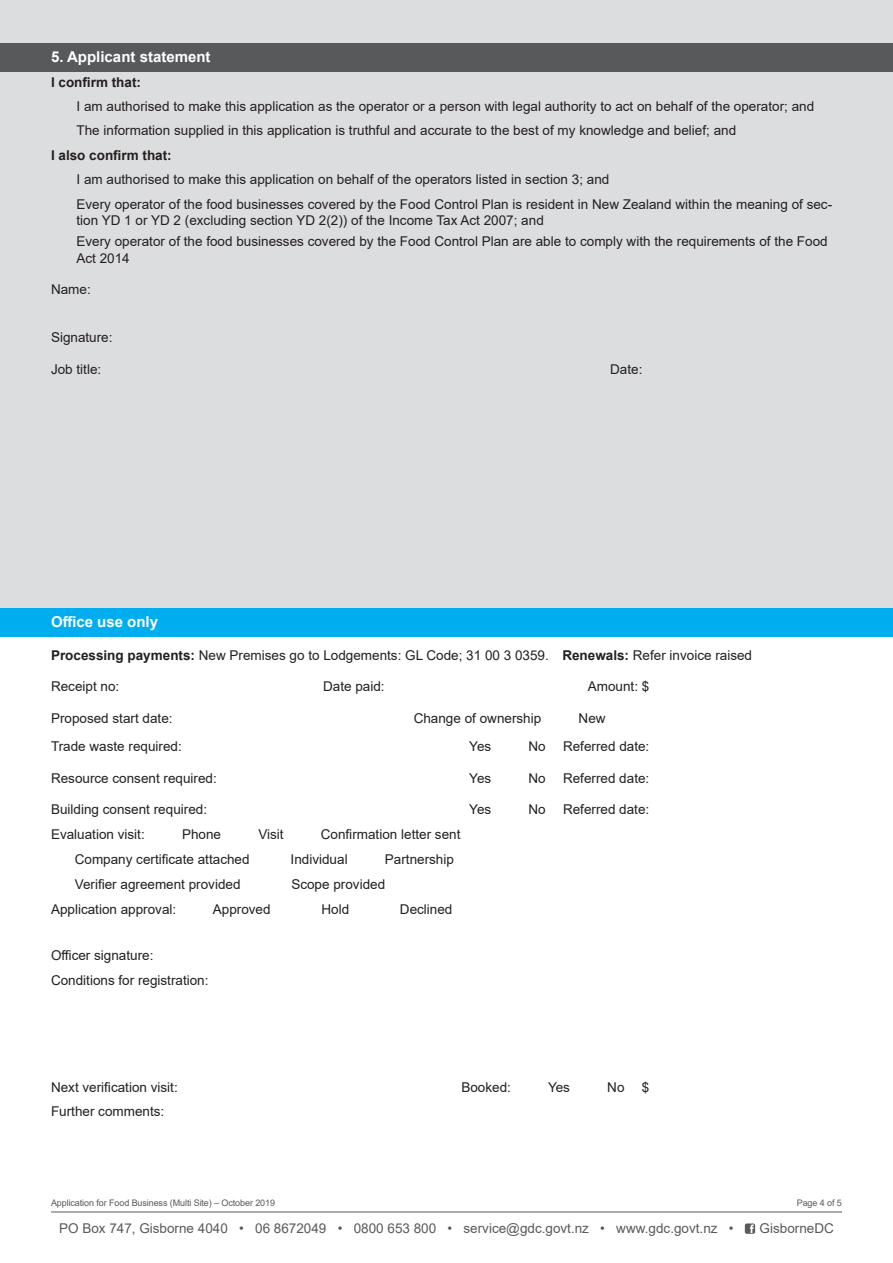
<style>
.page{position:relative;width:893px;height:1263px;background:#fff}
.page>*{position:absolute;margin:0;border:0;box-sizing:border-box;transform-origin:0 0}
.t1{font:700 15px "Arial";color:#fff}
.t2{font:13.5px/24px "Arial";color:#231f20}
.t3{font:13.5px "Arial";color:#58595b}
.t4{font:700 13.5px "Arial";color:#231f20}
.t5{font:9px "Arial";letter-spacing:-.01em;color:#58595b}
.s1{font-weight:700}
</style>
<div class="page">
<div style="left:0;top:0;width:893px;height:1191px;background:#dcddde"></div>
<hr style="left:51px;top:1211px;width:791px;height:1px;background:#58595b">
<svg style="left:745px;top:1223px;width:10px;height:11px"></svg>
<div style="left:0;top:43px;width:893px;height:28px;background:#58595b"></div>
<div style="left:0;top:618px;width:893px;height:573px;background:#fff"></div>
<div style="left:0;top:608px;width:893px;height:29px;background:#00aeef"></div>
<p class="t1" style="left:51px;top:46px;width:161px">5. Applicant statement</p>
<p class="t4" style="left:51px;top:73px;width:92px">I confirm that:</p>
<p class="t2" style="left:77px;top:94px;width:739px">I am authorised to make this application as the operator or a person with legal authority to act on behalf of the operator; and<br>The information supplied in this application is truthful and accurate to the best of my knowledge and belief; and</p>
<p class="t4" style="left:51px;top:146px;width:122px">I also confirm that:</p>
<p class="t2" style="left:77px;top:167px;width:757px;line-height:25px">I am authorised to make this application on behalf of the operators listed in section 3; and<br>Every operator of the food businesses covered by the Food Control Plan is resident in New Zealand within the meaning of sec-</p>
<p class="t2" style="left:77px;top:210px;width:753px;line-height:20.7px">tion YD 1 or YD 2 (excluding section YD 2(2)) of the Income Tax Act 2007; and<br>Every operator of the food businesses covered by the Food Control Plan are able to comply with the requirements of the Food</p>
<p class="t2" style="left:77px;top:246px;width:55px">Act 2014</p>
<p class="t2" style="left:51px;top:277px;width:41px">Name:</p>
<p class="t2" style="left:51px;top:325px;width:63px">Signature:</p>
<p class="t2" style="left:51px;top:357px;width:52px">Job title:</p>
<p class="t2" style="left:610px;top:357px;width:34px">Date:</p>
<p class="t1" style="left:51px;top:612px;width:109px">Office use only</p>
<p class="t2" style="left:51px;top:643px;width:703px"><span class="s1">Processing payments:</span> New Premises go to Lodgements: GL Code; 31 00 3 0359. <span class="s1">Renewals:</span> Refer invoice raised</p>
<p class="t2" style="left:51px;top:675px;width:70px">Receipt no:</p>
<p class="t2" style="left:323px;top:675px;width:63px">Date paid:</p>
<p class="t2" style="left:588px;top:675px;width:63px">Amount: $</p>
<p class="t2" style="left:51px;top:706px;width:123px">Proposed start date:</p>
<p class="t2" style="left:414px;top:706px;width:129px">Change of ownership</p>
<p class="t2" style="left:579px;top:706px;width:28px">New</p>
<p class="t2" style="left:51px;top:734px;width:132px">Trade waste required:</p>
<p class="t2" style="left:469px;top:734px;width:24px">Yes</p>
<p class="t2" style="left:529px;top:734px;width:19px">No</p>
<p class="t2" style="left:563px;top:734px;width:88px">Referred date:</p>
<p class="t2" style="left:51px;top:766px;width:167px">Resource consent required:</p>
<p class="t2" style="left:469px;top:766px;width:24px">Yes</p>
<p class="t2" style="left:528px;top:766px;width:19px">No</p>
<p class="t2" style="left:563px;top:766px;width:88px">Referred date:</p>
<p class="t2" style="left:51px;top:797px;width:158px">Building consent required:</p>
<p class="t2" style="left:469px;top:797px;width:24px">Yes</p>
<p class="t2" style="left:528px;top:797px;width:19px">No</p>
<p class="t2" style="left:563px;top:797px;width:88px">Referred date:</p>
<p class="t2" style="left:51px;top:822px;width:95px">Evaluation visit:</p>
<p class="t2" style="left:182px;top:822px;width:41px">Phone</p>
<p class="t2" style="left:258px;top:822px;width:27px">Visit</p>
<p class="t2" style="left:321px;top:822px;width:141px">Confirmation letter sent</p>
<p class="t2" style="left:75px;top:847px;width:176px">Company certificate attached</p>
<p class="t2" style="left:291px;top:847px;width:59px">Individual</p>
<p class="t2" style="left:385px;top:847px;width:71px">Partnership</p>
<p class="t2" style="left:75px;top:872px;width:167px">Verifier agreement provided</p>
<p class="t2" style="left:291px;top:872px;width:95px">Scope provided</p>
<p class="t2" style="left:51px;top:897px;width:127px">Application approval:</p>
<p class="t2" style="left:213px;top:897px;width:59px">Approved</p>
<p class="t2" style="left:321px;top:897px;width:29px">Hold</p>
<p class="t2" style="left:400px;top:897px;width:54px">Declined</p>
<p class="t2" style="left:51px;top:944px;width:159px">Officer signature:<br>Conditions for registration:</p>
<p class="t2" style="left:51px;top:1075px;width:128px">Next verification visit:</p>
<p class="t2" style="left:461px;top:1075px;width:51px">Booked:</p>
<p class="t2" style="left:548px;top:1075px;width:24px">Yes</p>
<p class="t2" style="left:607px;top:1075px;width:19px">No</p>
<p class="t2" style="left:642px;top:1075px;width:9px">$</p>
<p class="t2" style="left:51px;top:1099px;width:115px">Further comments:</p>
<p class="t5" style="left:51px;top:1196px;width:226px">Application for Food Business (Multi Site) – October 2019</p>
<p class="t5" style="left:797px;top:1196px;width:47px">Page 4 of 5</p>
<p class="t3" style="left:59px;top:1219px;width:676px">PO Box 747, Gisborne 4040 • 06 8672049 • 0800 653 800 • service@gdc.govt.nz • www.gdc.govt.nz •</p>
<p class="t3" style="left:760px;top:1219px;width:76px">GisborneDC</p>
</div>
